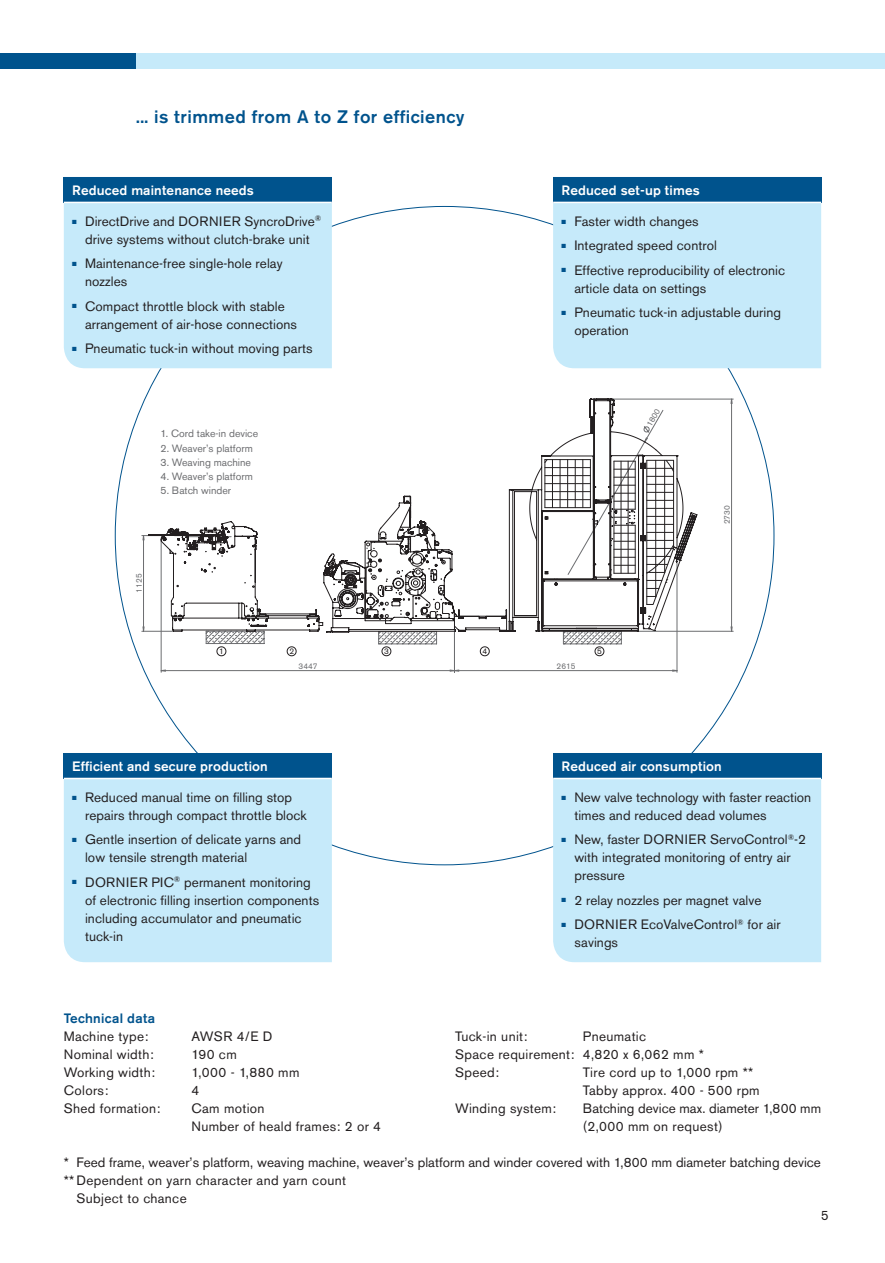
<style>
.page{position:relative;width:885px;height:1263px;background:#fff}
.page>*{position:absolute;margin:0;border:0;box-sizing:border-box;transform-origin:0 0}
.t1{font:500 18px "Standard Grot BSK";letter-spacing:.025em;color:#00538d}
.t2{font:13.5px/18px "Standard Grot BSK";letter-spacing:.005em;color:#231f20}
.t3{font:13.5px/18px "Standard Grot BSK";letter-spacing:.025em;color:#231f20}
.t4{font:500 13.5px "Standard Grot BSK";letter-spacing:.01em;color:#fff}
.t5{font:500 13.5px "Standard Grot BSK";letter-spacing:.02em;color:#00538d}
.t6{font:13.35px "Standard Grot BSK";color:#231f20;scale:.96 1}
.t7{font:10.5px "Standard Grot BSK";color:#6c6d70}
.t8{font:8.25px "Standard Grot BSK";color:#6c6d70}
.t9{font:8.25px "Standard Grot BSK";color:#231f20}
</style>
<div class="page">
<hr style="left:676px;top:552px;width:1px;height:120px;background:#6c6d70">
<hr style="left:454px;top:630px;width:1px;height:42px;background:#6c6d70">
<hr style="left:161px;top:541px;width:1px;height:131px;background:#6c6d70">
<hr style="left:608px;top:399px;width:125px;height:1px;background:#6c6d70">
<hr style="left:637px;top:631px;width:96px;height:1px;background:#6c6d70">
<hr style="left:142px;top:631px;width:31px;height:1px;background:#6c6d70">
<svg style="left:162px;top:670px;width:514px;height:1px"></svg>
<svg style="left:148px;top:398px;width:549px;height:235px"></svg>
<svg style="left:188px;top:399px;width:493px;height:257px"></svg>
<div style="left:0;top:53px;width:136px;height:16px;background:#00538d"></div>
<div style="left:136px;top:53px;width:748px;height:16px;background:#c6eafa"></div>
<div style="left:64px;top:203px;width:268px;height:165px;background:#c6eafa"></div>
<div style="left:64px;top:177px;width:268px;height:25px;background:#00538d"></div>
<div style="left:553px;top:203px;width:268px;height:165px;background:#c6eafa"></div>
<div style="left:553px;top:177px;width:268px;height:25px;background:#00538d"></div>
<div style="left:64px;top:779px;width:268px;height:183px;background:#c6eafa"></div>
<div style="left:64px;top:753px;width:268px;height:25px;background:#00538d"></div>
<div style="left:553px;top:779px;width:268px;height:183px;background:#c6eafa"></div>
<div style="left:553px;top:753px;width:268px;height:25px;background:#00538d"></div>
<h1 class="t1" style="left:136px;top:106px;width:330px">... is trimmed from A to Z for efficiency</h1>
<p class="t4" style="left:72px;top:182px;width:183px">Reduced maintenance needs</p>
<p class="t2" style="left:72px;top:212px;width:250px;text-align:center"><sup>■</sup> DirectDrive and DORNIER SyncroDrive<sup>® </sup>drive systems without clutch-brake unit</p>
<p class="t2" style="left:85px;top:254px;width:199px;text-indent:-13px"><sup>■</sup> Maintenance-free single-hole relay nozzles</p>
<p class="t2" style="left:85px;top:297px;width:213px;text-indent:-13px"><sup>■</sup> Compact throttle block with stable arrangement of air-hose connections</p>
<p class="t2" style="left:72px;top:339px;width:242px"><sup>■</sup> Pneumatic tuck-in without moving parts</p>
<p class="t7" style="left:161px;top:427px;width:99px">1. Cord take-in device</p>
<p class="t7" style="left:161px;top:442px;width:94px">2. Weaver’s platform</p>
<p class="t7" style="left:161px;top:456px;width:92px">3. Weaving machine</p>
<p class="t7" style="left:161px;top:470px;width:94px">4. Weaver’s platform</p>
<p class="t7" style="left:161px;top:484px;width:72px">5. Batch winder</p>
<p class="t8" style="left:134px;top:593px;width:21px;rotate:-90deg">1125</p>
<p class="t4" style="left:561px;top:182px;width:140px">Reduced set-up times</p>
<p class="t2" style="left:561px;top:212px;width:138px"><sup>■</sup> Faster width changes</p>
<p class="t2" style="left:561px;top:236px;width:157px"><sup>■</sup> Integrated speed control</p>
<p class="t2" style="left:574px;top:261px;width:212px;text-indent:-13px"><sup>■</sup> Effective reproducibility of electronic article data on settings</p>
<p class="t2" style="left:574px;top:303px;width:208px;text-indent:-13px"><sup>■</sup> Pneumatic tuck-in adjustable during operation</p>
<p class="t8" style="left:644px;top:423px;width:21px;rotate:-60deg">1800</p>
<p class="t8" style="left:721px;top:524px;width:21px;rotate:-90deg">2730</p>
<p class="t9" style="left:219px;top:646px;width:6px">1</p>
<p class="t9" style="left:289px;top:646px;width:6px">2</p>
<p class="t9" style="left:384px;top:646px;width:6px">3</p>
<p class="t9" style="left:482px;top:646px;width:6px">4</p>
<p class="t9" style="left:597px;top:646px;width:6px">5</p>
<p class="t8" style="left:298px;top:661px;width:21px">3447</p>
<p class="t4" style="left:72px;top:758px;width:197px">Efficient and secure production</p>
<p class="t2" style="left:85px;top:788px;width:223px;text-indent:-13px"><sup>■</sup> Reduced manual time on filling stop repairs through compact throttle block</p>
<p class="t2" style="left:85px;top:830px;width:217px;text-indent:-13px"><sup>■</sup> Gentle insertion of delicate yarns and low tensile strength material</p>
<p class="t2" style="left:85px;top:873px;width:235px;text-indent:-13px"><sup>■</sup> DORNIER PIC<sup>®</sup> permanent monitoring of electronic filling insertion components including accumulator and pneumatic tuck-in</p>
<p class="t5" style="left:64px;top:1010px;width:93px">Technical data</p>
<p class="t3" style="left:64px;top:1027px;width:86px">Machine type:</p>
<p class="t2" style="left:191px;top:1027px;width:82px">AWSR 4/E D</p>
<p class="t3" style="left:64px;top:1045px;width:91px">Nominal width:</p>
<p class="t2" style="left:191px;top:1045px;width:47px">190 cm</p>
<p class="t3" style="left:64px;top:1063px;width:93px">Working width:</p>
<p class="t2" style="left:191px;top:1063px;width:109px">1,000 - 1,880 mm</p>
<p class="t2" style="left:64px;top:1081px;width:46px">Colors:</p>
<p class="t2" style="left:191px;top:1081px;width:9px">4</p>
<p class="t3" style="left:64px;top:1099px;width:98px">Shed formation:</p>
<p class="t3" style="left:191px;top:1099px;width:191px">Cam motion<br>Number of heald frames: 2 or 4</p>
<p class="t8" style="left:556px;top:661px;width:21px">2615</p>
<p class="t4" style="left:561px;top:758px;width:162px">Reduced air consumption</p>
<p class="t2" style="left:574px;top:788px;width:238px;text-indent:-13px"><sup>■</sup> New valve technology with faster reaction times and reduced dead volumes</p>
<p class="t2" style="left:574px;top:830px;width:233px;text-indent:-13px"><sup>■</sup> New, faster DORNIER ServoControl<sup>®</sup>-2 with integrated monitoring of entry air pressure</p>
<p class="t2" style="left:561px;top:891px;width:201px"><sup>■</sup> 2 relay nozzles per magnet valve</p>
<p class="t2" style="left:574px;top:915px;width:208px;text-indent:-13px"><sup>■</sup> DORNIER EcoValveControl<sup>®</sup> for air savings</p>
<p class="t3" style="left:455px;top:1027px;width:250px;text-indent:128px">Pneumatic<br>Space requirement: 4,820 x 6,062 mm *<br>Speed:</p>
<p class="t3" style="left:455px;top:1027px;width:74px">Tuck-in unit:</p>
<p class="t3" style="left:583px;top:1063px;width:178px">Tire cord up to 1,000 rpm **<br>Tabby approx. 400 - 500 rpm</p>
<p class="t3" style="left:455px;top:1099px;width:102px">Winding system:</p>
<p class="t2" style="left:583px;top:1099px;width:240px">Batching device max. diameter 1,800 mm (2,000 mm on request)</p>
<p class="t2" style="left:64px;top:1153px;width:758px">* Feed frame, weaver’s platform, weaving machine, weaver’s platform and winder covered with 1,800 mm diameter batching device</p>
<p class="t3" style="left:64px;top:1171px;width:284px">** Dependent on yarn character and yarn count</p>
<p class="t3" style="left:77px;top:1189px;width:112px">Subject to chance</p>
<p class="t6" style="left:821px;top:1207px;width:9px">5</p>
</div>
